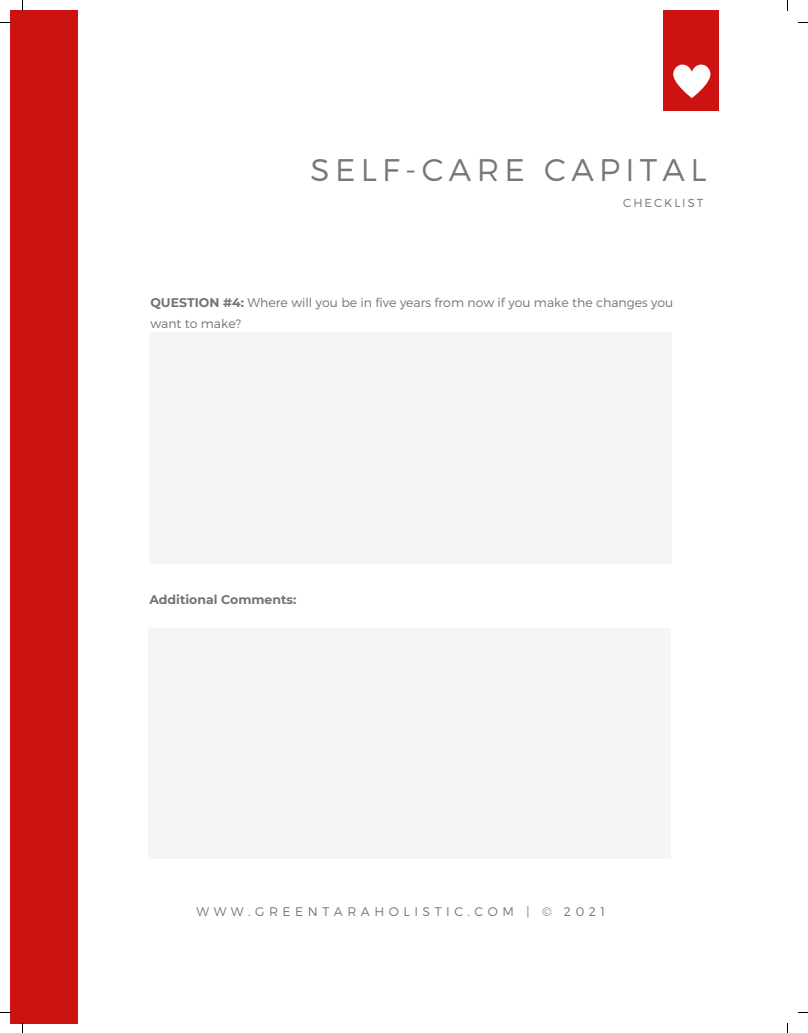
<style>
.page{position:relative;width:808px;height:1033px;background:#fff}
.page>*{position:absolute;margin:0;border:0;box-sizing:border-box;transform-origin:0 0}
.t1{font:300 31.25px "Montserrat";letter-spacing:.17em;color:#777}
.t2{font:300 12.5px/20.6px "Montserrat";color:#737373}
.t3{font:300 12.5px "Montserrat";letter-spacing:.36em;color:#777}
.t4{font:700 12.5px "Montserrat";color:#737373}
.t5{font:300 11.62px "Montserrat";letter-spacing:.17em;color:#737373}
.s1{font-weight:700}
</style>
<div class="page">
<div style="left:10px;top:10px;width:67px;height:1013px;background:#cd1212"></div>
<div style="left:663px;top:10px;width:56px;height:101px;background:#cd1212"></div>
<div style="left:149px;top:332px;width:522px;height:231px;background:#f5f5f5"></div>
<svg style="left:673px;top:65px;width:37px;height:33px"></svg>
<div style="left:148px;top:628px;width:522px;height:230px;background:#f5f5f5"></div>
<h2 class="t1" style="left:310px;top:150px;width:397px">SELF-CARE CAPITAL</h2>
<p class="t5" style="left:623px;top:195px;width:81px">CHECKLIST</p>
<p class="t2" style="left:150px;top:291px;width:524px"><span class="s1">QUESTION #4:</span> Where will you be in five years from now if you make the changes you want to make?</p>
<h1 class="t4" style="left:149px;top:592px;width:149px">Additional Comments:</h1>
<p class="t3" style="left:196px;top:903px;width:410px">WWW.GREENTARAHOLISTIC.COM | © 2021</p>
</div>
